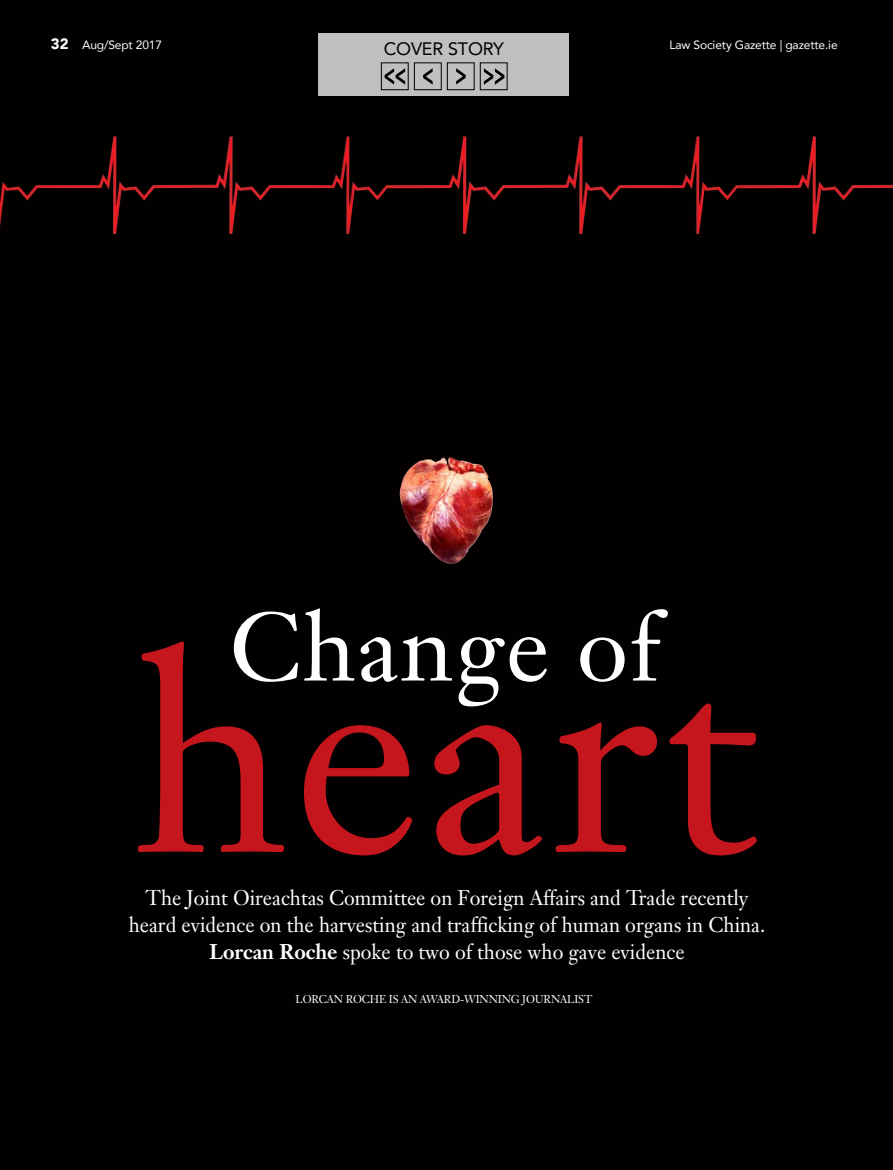
<style>
.page{position:relative;width:893px;height:1170px;background:#fff}
.page>*{position:absolute;margin:0;border:0;box-sizing:border-box;transform-origin:0 0}
.t1{font:277.95px "Janson Text";letter-spacing:.01em;color:#c4161c}
.t2{font:95.4px "Janson Text";letter-spacing:.01em;color:#fff}
.t3{font:21px/27px "Janson Text";color:#fff;text-align:center;scale:.95 1}
.t4{font:18px "Avenir";letter-spacing:-.01em;color:#000}
.t5{font:12px "Avenir";letter-spacing:-.01em;color:#fff}
.t6{font:11.25px "Janson Text";letter-spacing:-.01em;color:#fff;scale:.95 1}
.s1{font-weight:900;font-size:15px}
.s2{font-weight:700}
</style>
<div class="page">
<div style="left:446px;top:0;width:229px;height:1169px;background:#030000"></div>
<div style="left:238px;top:0;width:208px;height:1169px;background:#030000"></div>
<div style="left:0;top:0;width:238px;height:1169px;background:#030000"></div>
<div style="left:675px;top:0;width:218px;height:1169px;background:#030000"></div>
<div style="left:318px;top:33px;width:251px;height:63px;background:#bfbfbf"></div>
<div style="left:381px;top:63px;width:27px;height:27px;border:1px solid #000"></div>
<div style="left:414px;top:63px;width:27px;height:27px;border:1px solid #000"></div>
<div style="left:447px;top:63px;width:27px;height:27px;border:1px solid #000"></div>
<div style="left:480px;top:63px;width:27px;height:27px;border:1px solid #000"></div>
<svg style="left:484px;top:68px;width:20px;height:17px"></svg>
<svg style="left:456px;top:68px;width:10px;height:17px"></svg>
<svg style="left:423px;top:68px;width:10px;height:17px"></svg>
<svg style="left:385px;top:68px;width:20px;height:17px"></svg>
<div style="left:130px;top:632px;width:634px;height:231px;background:#000"></div>
<img style="left:435px;top:457px;width:15px;height:7px">
<img style="left:263px;top:139px;width:83px;height:53px">
<img style="left:613px;top:139px;width:83px;height:53px">
<img style="left:736px;top:136px;width:77px;height:53px">
<p class="t5" style="left:51px;top:35px;width:113px"><span class="s1">32</span> Aug/Sept 2017</p>
<p class="t4" style="left:384px;top:35px;width:122px">COVER STORY</p>
<p class="t5" style="left:670px;top:35px;width:170px">Law Society Gazette | gazette.ie</p>
<h2 class="t2" style="left:229px;top:586px;width:431px">Change of</h2>
<h1 class="t1" style="left:134px;top:578px;width:622px">heart</h1>
<p class="t3" style="left:129px;top:884px;width:672px">The Joint Oireachtas Committee on Foreign Affairs and Trade recently heard evidence on the harvesting and trafficking of human organs in China.<br><span class="s2">Lorcan Roche</span> spoke to two of those who gave evidence</p>
<p class="t6" style="left:296px;top:991px;width:314px">LORCAN ROCHE IS AN AWARD-WINNING JOURNALIST</p>
</div>
